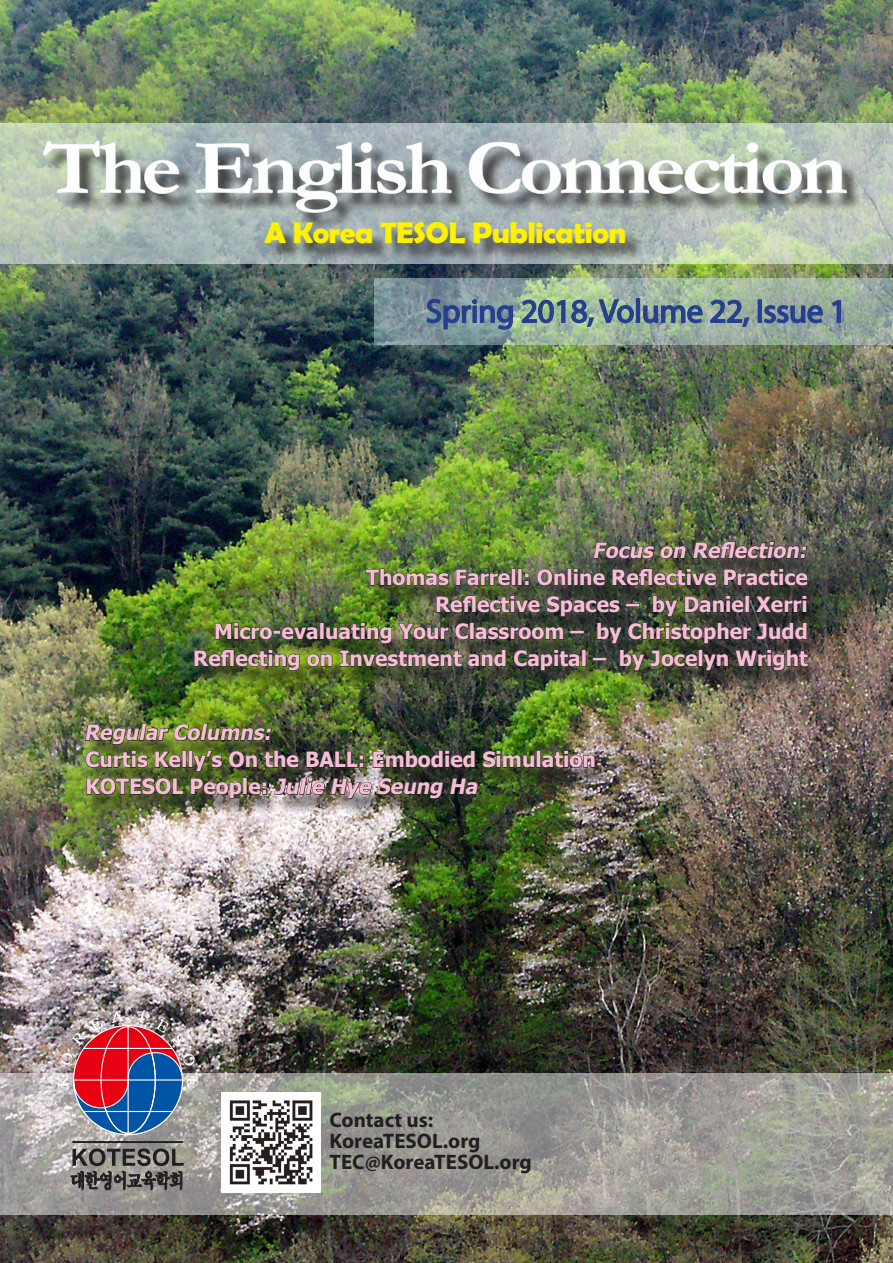
<style>
.page{position:relative;width:893px;height:1263px;background:#fff}
.page>*{position:absolute;margin:0;border:0;box-sizing:border-box;transform-origin:0 0}
.t1{font:700 78px "Garamond";letter-spacing:-.05em;color:#fff;scale:1.1 1}
.t2{font:33px "Myriad Pro";letter-spacing:-.01em;color:#253f8e}
.t3{font:700 30px "Berlin Sans FB Demi";letter-spacing:-.02em;color:#fff101;scale:1.05 1}
.t4{font:700 21px "Tahoma";color:#f7bdd7}
.t5{font:italic 700 21px "Tahoma";color:#f7bdd7}
.t6{font:700 21px "Myriad Pro";color:#231f20}
.s1{font-style:normal}
</style>
<div class="page">
<img style="left:0;top:0;width:893px;height:1263px">
<svg style="left:0;top:1073px;width:893px;height:142px"></svg>
<hr style="left:72px;top:1141px;width:111px;height:2px;background:#231f20">
<svg style="left:71px;top:1148px;width:113px;height:42px"></svg>
<img style="left:221px;top:1093px;width:99px;height:100px">
<img style="left:58px;top:1011px;width:140px;height:125px">
<svg style="left:847px;top:278px;width:46px;height:66px"></svg>
<svg style="left:0;top:124px;width:893px;height:140px"></svg>
<div style="left:46px;top:144px;width:819px;height:118px;background:#231f20;opacity:.75"></div>
<svg style="left:42px;top:140px;width:138px;height:89px"></svg>
<img style="left:195px;top:141px;width:652px;height:304px">
<div style="left:194px;top:546px;width:629px;height:145px;background:#231f20;opacity:.84"></div>
<svg style="left:594px;top:543px;width:60px;height:15px"></svg>
<svg style="left:660px;top:546px;width:26px;height:12px"></svg>
<svg style="left:693px;top:542px;width:114px;height:16px"></svg>
<svg style="left:366px;top:569px;width:83px;height:16px"></svg>
<svg style="left:456px;top:570px;width:54px;height:15px"></svg>
<div style="left:512px;top:569px;width:3px;height:16px;border:1px solid #231f20"></div>
<div style="left:518px;top:569px;width:4px;height:16px;border:1px solid #231f20"></div>
<svg style="left:525px;top:573px;width:4px;height:12px"></svg>
<svg style="left:537px;top:569px;width:28px;height:16px"></svg>
<div style="left:568px;top:569px;width:3px;height:16px;border:1px solid #231f20"></div>
<svg style="left:574px;top:569px;width:31px;height:16px"></svg>
<svg style="left:613px;top:569px;width:103px;height:16px"></svg>
<svg style="left:724px;top:569px;width:83px;height:16px"></svg>
<svg style="left:436px;top:596px;width:104px;height:16px"></svg>
<svg style="left:547px;top:596px;width:73px;height:20px"></svg>
<svg style="left:626px;top:604px;width:13px;height:3px"></svg>
<svg style="left:653px;top:596px;width:24px;height:20px"></svg>
<svg style="left:685px;top:596px;width:59px;height:16px"></svg>
<div style="left:745px;top:596px;width:4px;height:16px;border:1px solid #231f20"></div>
<svg style="left:756px;top:596px;width:51px;height:16px"></svg>
<img style="left:216px;top:623px;width:102px;height:16px">
<div style="left:320px;top:623px;width:4px;height:16px;border:1px solid #231f20"></div>
<svg style="left:326px;top:623px;width:66px;height:20px"></svg>
<svg style="left:399px;top:624px;width:50px;height:15px"></svg>
<svg style="left:455px;top:623px;width:13px;height:16px"></svg>
<div style="left:470px;top:623px;width:4px;height:16px;border:1px solid #231f20"></div>
<svg style="left:476px;top:627px;width:87px;height:12px"></svg>
<div style="left:570px;top:631px;width:14px;height:3px;border:1px solid #231f20"></div>
<svg style="left:597px;top:623px;width:25px;height:20px"></svg>
<img style="left:628px;top:623px;width:123px;height:20px">
<svg style="left:757px;top:623px;width:50px;height:16px"></svg>
<img style="left:195px;top:650px;width:104px;height:20px">
<svg style="left:307px;top:654px;width:25px;height:12px"></svg>
<img style="left:340px;top:651px;width:122px;height:15px">
<svg style="left:468px;top:650px;width:38px;height:16px"></svg>
<svg style="left:514px;top:650px;width:65px;height:20px"></svg>
<div style="left:582px;top:650px;width:4px;height:16px;border:1px solid #231f20"></div>
<div style="left:593px;top:658px;width:14px;height:3px;border:1px solid #231f20"></div>
<svg style="left:620px;top:650px;width:24px;height:20px"></svg>
<svg style="left:650px;top:651px;width:47px;height:15px"></svg>
<div style="left:699px;top:650px;width:3px;height:16px;border:1px solid #231f20"></div>
<svg style="left:704px;top:654px;width:24px;height:16px"></svg>
<svg style="left:736px;top:650px;width:72px;height:20px"></svg>
<div style="left:86px;top:729px;width:524px;height:90px;background:#231f20;opacity:.84"></div>
<img style="left:86px;top:724px;width:185px;height:21px">
<svg style="left:86px;top:751px;width:62px;height:16px"></svg>
<svg style="left:155px;top:752px;width:26px;height:15px"></svg>
<div style="left:182px;top:751px;width:4px;height:16px;border:1px solid #231f20"></div>
<div style="left:189px;top:751px;width:3px;height:16px;border:1px solid #231f20"></div>
<svg style="left:194px;top:751px;width:28px;height:20px"></svg>
<svg style="left:229px;top:751px;width:28px;height:16px"></svg>
<svg style="left:264px;top:751px;width:35px;height:16px"></svg>
<svg style="left:307px;top:752px;width:57px;height:15px"></svg>
<svg style="left:373px;top:751px;width:102px;height:17px"></svg>
<svg style="left:483px;top:751px;width:51px;height:16px"></svg>
<div style="left:537px;top:751px;width:3px;height:16px;border:1px solid #231f20"></div>
<svg style="left:542px;top:751px;width:53px;height:17px"></svg>
<svg style="left:87px;top:778px;width:96px;height:16px"></svg>
<svg style="left:191px;top:779px;width:51px;height:19px"></svg>
<div style="left:243px;top:778px;width:4px;height:16px;border:1px solid #231f20"></div>
<svg style="left:249px;top:782px;width:17px;height:12px"></svg>
<svg style="left:275px;top:778px;width:50px;height:16px"></svg>
<svg style="left:331px;top:779px;width:40px;height:19px"></svg>
<svg style="left:377px;top:779px;width:66px;height:20px"></svg>
<svg style="left:450px;top:779px;width:28px;height:15px"></svg>
<p class="t1" style="left:43px;top:115px;width:733px">The English Connection</p>
<p class="t3" style="left:264px;top:216px;width:346px">A Korea TESOL Publication</p>
<p class="t2" style="left:426px;top:291px;width:422px">Spring 2018, Volume 22, Issue 1</p>
<p class="t5" style="left:593px;top:536px;width:221px">Focus on Reflection:</p>
<p class="t4" style="left:366px;top:563px;width:443px">Thomas Farrell: Online Reflective Practice</p>
<p class="t4" style="left:435px;top:590px;width:374px">Reflective Spaces – by Daniel Xerri</p>
<p class="t4" style="left:214px;top:617px;width:595px">Micro-evaluating Your Classroom – by Christopher Judd</p>
<p class="t4" style="left:193px;top:644px;width:616px">Reflecting on Investment and Capital – by Jocelyn Wright</p>
<p class="t5" style="left:84px;top:718px;width:194px">RegularColumns:</p>
<p class="t4" style="left:85px;top:745px;width:512px">Curtis Kelly’s On the BALL: Embodied Simulation</p>
<p class="t5" style="left:85px;top:772px;width:399px"><span class="s1">KOTESOL People:</span> Julie Hye Seung Ha</p>
<p class="t6" style="left:330px;top:1106px;width:105px">Contact us:</p>
<p class="t6" style="left:330px;top:1127px;width:152px">KoreaTESOL.org</p>
<p class="t6" style="left:330px;top:1149px;width:204px">TEC@KoreaTESOL.org</p>
</div>
